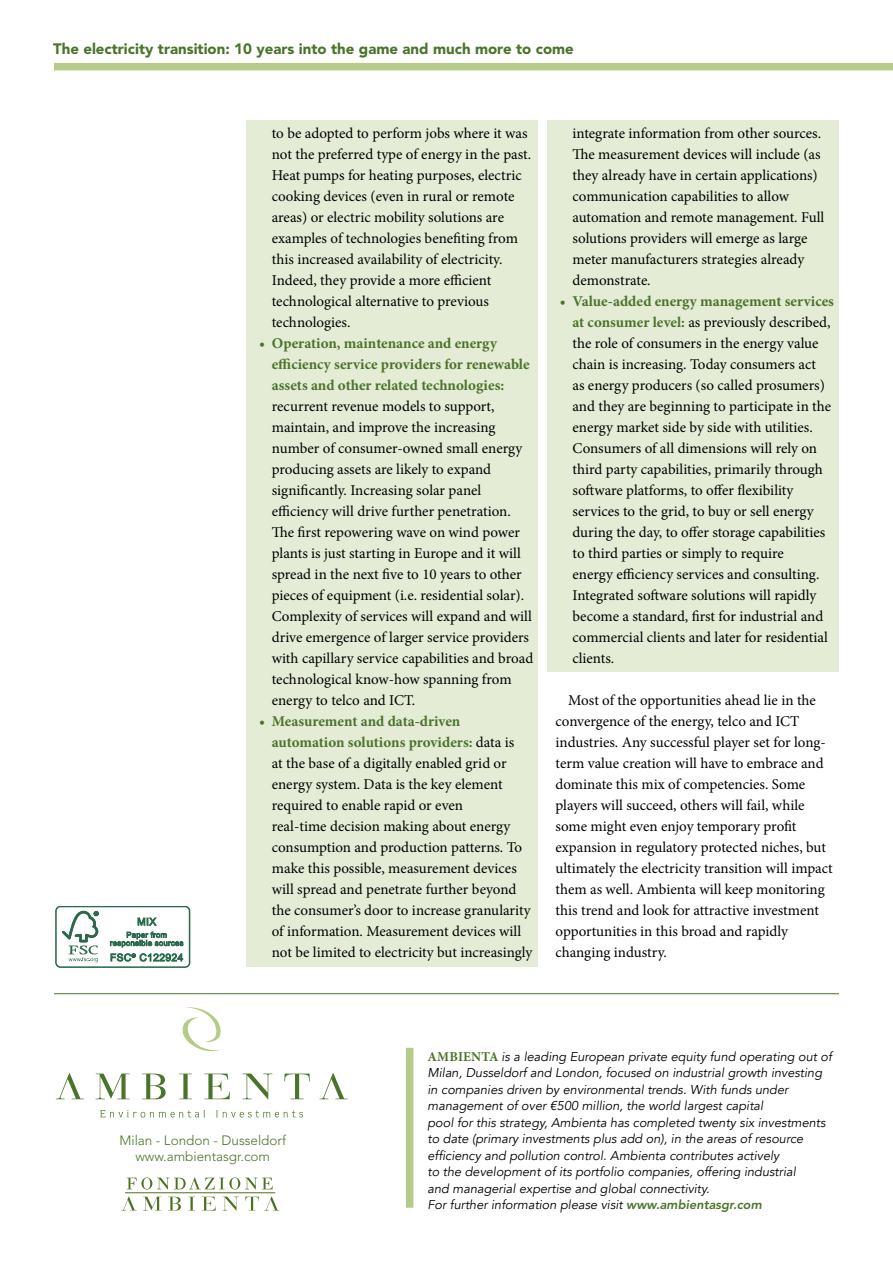
<style>
.page{position:relative;width:893px;height:1263px;background:#fff}
.page>*{position:absolute;margin:0;border:0;box-sizing:border-box;transform-origin:0 0}
.t1{font:15px/21px "Minion Pro";color:#000}
.t2{font:900 15px "Avenir LT";color:#49742a}
.t3{font:300 13.5px "Avenir LT";color:#49742a}
.t4{font:italic 12.75px/16.5px "Avenir";color:#000}
.s1{font-weight:700;color:#49742a}
.s2{font-family:"Minion Pro";font-weight:700;font-style:normal;font-size:13.5px;color:#49742a}
.s3{font-family:"Avenir LT";font-weight:800;color:#49742a}
</style>
<div class="page">
<div style="left:246px;top:120px;width:291px;height:847px;background:#e5ecd6"></div>
<div style="left:547px;top:120px;width:292px;height:552px;background:#e5ecd6"></div>
<div style="left:54px;top:63px;width:839px;height:7px;background:#b5cb8b"></div>
<svg style="left:242px;top:1073px;width:30px;height:26px"></svg>
<svg style="left:56px;top:1073px;width:28px;height:26px"></svg>
<svg style="left:96px;top:1073px;width:34px;height:26px"></svg>
<svg style="left:142px;top:1073px;width:24px;height:26px"></svg>
<svg style="left:179px;top:1073px;width:13px;height:26px"></svg>
<svg style="left:204px;top:1073px;width:26px;height:26px"></svg>
<svg style="left:284px;top:1073px;width:26px;height:26px"></svg>
<svg style="left:319px;top:1073px;width:29px;height:26px"></svg>
<svg style="left:182px;top:1007px;width:39px;height:45px"></svg>
<svg style="left:100px;top:1110px;width:105px;height:7px"></svg>
<svg style="left:216px;top:1110px;width:87px;height:7px"></svg>
<div style="left:406px;top:1048px;width:7px;height:160px;background:#b5cb8b"></div>
<hr style="left:54px;top:993px;width:785px;height:1px;background:#49742a">
<svg style="left:123px;top:1196px;width:12px;height:14px"></svg>
<svg style="left:143px;top:1197px;width:18px;height:13px"></svg>
<svg style="left:169px;top:1197px;width:12px;height:13px"></svg>
<svg style="left:189px;top:1197px;width:6px;height:13px"></svg>
<svg style="left:202px;top:1197px;width:14px;height:13px"></svg>
<svg style="left:222px;top:1197px;width:16px;height:14px"></svg>
<svg style="left:245px;top:1196px;width:33px;height:14px"></svg>
<svg style="left:127px;top:1177px;width:146px;height:12px"></svg>
<hr style="left:125px;top:1192px;width:150px;height:1px;background:#4b711d">
<div style="left:55px;top:906px;width:135px;height:61px;border:2px solid #2b6a4a;border-radius:5px"></div>
<svg style="left:62px;top:911px;width:37px;height:51px"></svg>
<svg style="left:110px;top:917px;width:74px;height:45px"></svg>
<p class="t2" style="left:53px;top:40px;width:522px">The electricity transition: 10 years into the game and much more to come</p>
<p class="t1" style="left:272px;top:123px;width:261px">to be adopted to perform jobs where it was not the preferred type of energy in the past.<br>Heat pumps for heating purposes, electric cooking devices (even in rural or remote areas) or electric mobility solutions are examples of technologies benefiting from this increased availability of electricity.<br>Indeed, they provide a more efficient technological alternative to previous technologies.</p>
<p class="t1" style="left:272px;top:333px;width:263px;text-indent:-13px"><span class="s1">• Operation, maintenance and energy efficiency service providers for renewable assets and other related technologies: </span>recurrent revenue models to support, maintain, and improve the increasing number of consumer-owned small energy producing assets are likely to expand significantly. Increasing solar panel efficiency will drive further penetration.<br>The first repowering wave on wind power plants is just starting in Europe and it will spread in the next five to 10 years to other pieces of equipment (i.e. residential solar).<br>Complexity of services will expand and will drive emergence of larger service providers with capillary service capabilities and broad technological know-how spanning from energy to telco and ICT.</p>
<p class="t1" style="left:272px;top:711px;width:262px;text-indent:-13px"><span class="s1">• Measurement and data-driven automation solutions providers:</span> data is<br>at the base of a digitally enabled grid or energy system. Data is the key element required to enable rapid or even<br>real-time decision making about energy consumption and production patterns. To make this possible, measurement devices will spread and penetrate further beyond the consumer’s door to increase granularity of information. Measurement devices will not be limited to electricity but increasingly</p>
<p class="t1" style="left:572px;top:123px;width:253px">integrate information from other sources.<br>The measurement devices will include (as they already have in certain applications) communication capabilities to allow automation and remote management. Full solutions providers will emerge as large meter manufacturers strategies already demonstrate.</p>
<p class="t1" style="left:572px;top:291px;width:263px;text-indent:-13px"><span class="s1">• Value-added energy management services at consumer level:</span> as previously described, the role of consumers in the energy value chain is increasing. Today consumers act<br>as energy producers (so called prosumers) and they are beginning to participate in the energy market side by side with utilities.<br>Consumers of all dimensions will rely on third party capabilities, primarily through software platforms, to offer flexibility services to the grid, to buy or sell energy during the day, to offer storage capabilities to third parties or simply to require<br>energy efficiency services and consulting.<br>Integrated software solutions will rapidly become a standard, first for industrial and commercial clients and later for residential clients.</p>
<p class="t1" style="left:555px;top:690px;width:279px;text-indent:13px">Most of the opportunities ahead lie in the convergence of the energy, telco and ICT industries. Any successful player set for long&shy;term value creation will have to embrace and dominate this mix of competencies. Some players will succeed, others will fail, while some might even enjoy temporary profit expansion in regulatory protected niches, but ultimately the electricity transition will impact them as well. Ambienta will keep monitoring this trend and look for attractive investment opportunities in this broad and rapidly changing industry.</p>
<p class="t3" style="left:119px;top:1132px;width:168px">Milan - London - Dusseldorf</p>
<p class="t3" style="left:135px;top:1149px;width:136px">www.ambientasgr.com</p>
<p class="t4" style="left:427px;top:1048px;width:406px"><span class="s2">AMBIENTA</span> is a leading European private equity fund operating out of Milan, Dusseldorf and London, focused on industrial growth investing in companies driven by environmental trends. With funds under management of over €500 million, the world largest capital</p>
<p class="t4" style="left:427px;top:1114px;width:400px">pool for this strategy, Ambienta has completed twenty six investments to date (primary investments plus add on), in the areas of resource efficiency and pollution control. Ambienta contributes actively</p>
<p class="t4" style="left:427px;top:1164px;width:370px">to the development of its portfolio companies, offering industrial</p>
<p class="t4" style="left:427px;top:1180px;width:284px">and managerial expertise and global connectivity.</p>
<p class="t4" style="left:427px;top:1197px;width:336px">For further information please visit <span class="s3">www.ambientasgr.com</span></p>
</div>
